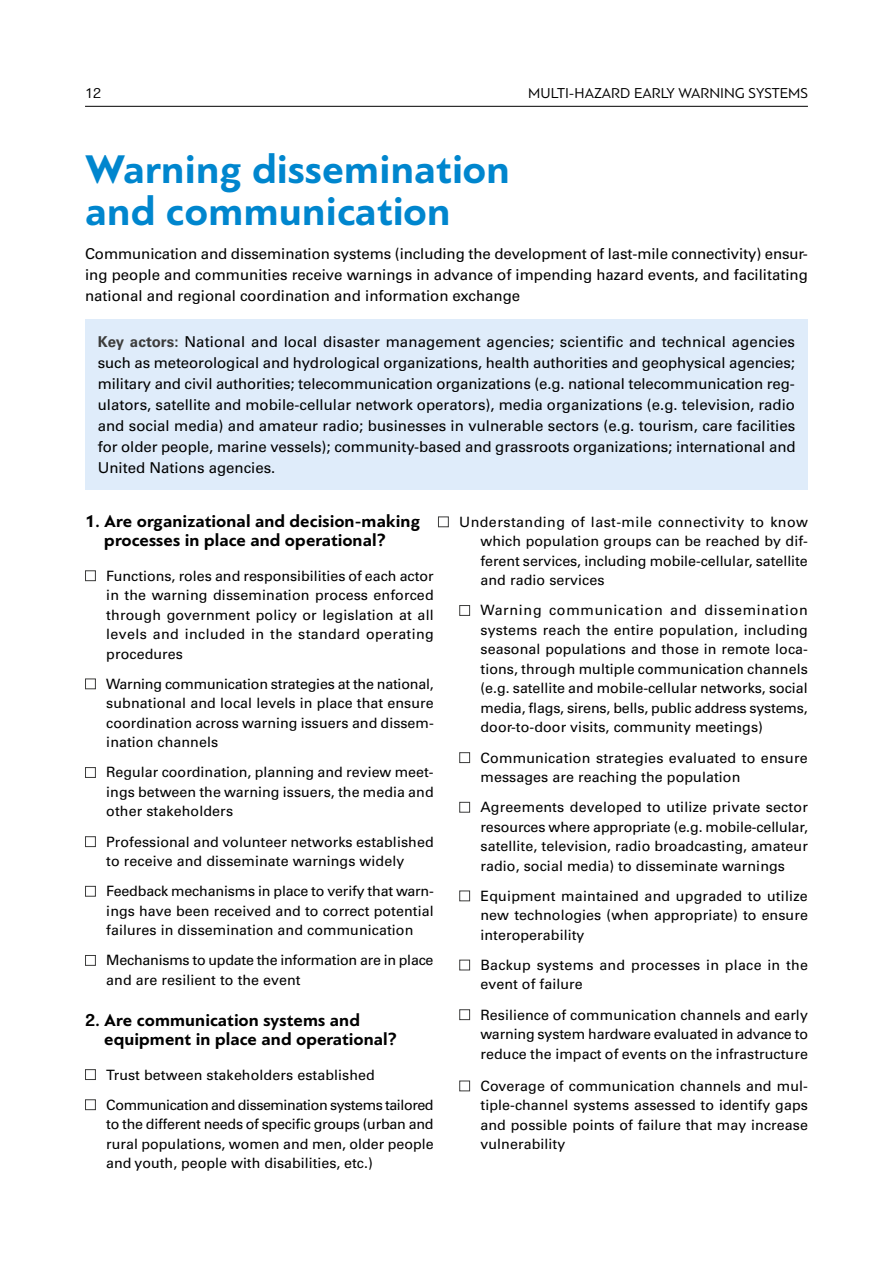
<style>
.page{position:relative;width:893px;height:1263px;background:#fff}
.page>*{position:absolute;margin:0;border:0;box-sizing:border-box;transform-origin:0 0}
.t1{font:700 42px/42px "PF Bague Sans Pro";letter-spacing:.005em;color:#0086ce}
.t2{font:700 18px/19.5px "PF Bague Sans Pro";letter-spacing:.005em;color:#000}
.t3{font:15px/21px "Univers LTCYR 55 Roman";color:#000;text-align:justify}
.t4{font:15px "PF Bague Sans Pro";color:#000}
.t5{font:14.25px/19.5px "Univers LTCYR 55 Roman";letter-spacing:.005em;color:#000;text-align:justify}
.t6{font:14.25px/30.2px "Univers LTCYR 55 Roman";letter-spacing:-.03em;color:#000}
.t7{font:14.25px/19.5px "Univers LTCYR 55 Roman";letter-spacing:-.015em;color:#000}
.s1{font-family:"Univers LTCYR 65";font-weight:700;color:#3c3c3b}
</style>
<div class="page">
<hr style="left:85px;top:106px;width:723px;height:1px;background:#000">
<div style="left:85px;top:319px;width:723px;height:171px;background:#dfecfa"></div>
<div style="left:85px;top:570px;width:11px;height:11px;border:1px solid #3c3c3b"></div>
<div style="left:85px;top:678px;width:11px;height:11px;border:1px solid #3c3c3b"></div>
<div style="left:85px;top:767px;width:11px;height:11px;border:1px solid #3c3c3b"></div>
<div style="left:85px;top:836px;width:11px;height:11px;border:1px solid #3c3c3b"></div>
<div style="left:85px;top:886px;width:11px;height:11px;border:1px solid #3c3c3b"></div>
<div style="left:85px;top:955px;width:11px;height:11px;border:1px solid #3c3c3b"></div>
<div style="left:85px;top:1069px;width:11px;height:11px;border:1px solid #3c3c3b"></div>
<div style="left:85px;top:1099px;width:11px;height:11px;border:1px solid #3c3c3b"></div>
<div style="left:438px;top:516px;width:11px;height:11px;border:1px solid #3c3c3b"></div>
<div style="left:459px;top:605px;width:11px;height:11px;border:1px solid #3c3c3b"></div>
<div style="left:459px;top:752px;width:11px;height:11px;border:1px solid #3c3c3b"></div>
<div style="left:459px;top:802px;width:11px;height:11px;border:1px solid #3c3c3b"></div>
<div style="left:459px;top:890px;width:11px;height:11px;border:1px solid #3c3c3b"></div>
<div style="left:459px;top:960px;width:11px;height:10px;border:1px solid #3c3c3b"></div>
<div style="left:459px;top:1009px;width:11px;height:11px;border:1px solid #3c3c3b"></div>
<div style="left:459px;top:1080px;width:11px;height:11px;border:1px solid #3c3c3b"></div>
<p class="t4" style="left:85px;top:84px;width:18px">12</p>
<p class="t4" style="left:528px;top:84px;width:281px">MULTI-HAZARD EARLY WARNING SYSTEMS</p>
<h1 class="t1" style="left:85px;top:149px;width:426px">Warning dissemination and communication</h1>
<p class="t3" style="left:85px;top:242px;width:724px">Communication and dissemination systems (including the development of last-mile connectivity) ensur&shy;ing people and communities receive warnings in advance of impending hazard events, and facilitating national and regional coordination and information exchange</p>
<p class="t3" style="left:98px;top:331px;width:699px"><span class="s1">Key actors:</span> National and local disaster management agencies; scientific and technical agencies such as meteorological and hydrological organizations, health authorities and geophysical agencies; military and civil authorities; telecommunication organizations (e.g. national telecommunication reg&shy;ulators, satellite and mobile-cellular network operators), media organizations (e.g. television, radio and social media) and amateur radio; businesses in vulnerable sectors (e.g. tourism, care facilities for older people, marine vessels); community-based and grassroots organizations; international and United Nations agencies.</p>
<p class="t2" style="left:104px;top:511px;width:317px;text-indent:-19px">1. Are organizational and decision-making processes in place and operational?</p>
<p class="t5" style="left:106px;top:565px;width:329px">Functions, roles and responsibilities of each actor in the warning dissemination process enforced through government policy or legislation at all levels and included in the standard operating procedures</p>
<p class="t5" style="left:106px;top:673px;width:329px">Warning communication strategies at the national, subnational and local levels in place that ensure coordination across warning issuers and dissem&shy;ination channels</p>
<p class="t5" style="left:106px;top:762px;width:329px">Regular coordination, planning and review meet&shy;ings between the warning issuers, the media and other stakeholders</p>
<p class="t5" style="left:106px;top:831px;width:329px">Professional and volunteer networks established to receive and disseminate warnings widely</p>
<p class="t5" style="left:106px;top:881px;width:329px">Feedback mechanisms in place to verify that warn&shy;ings have been received and to correct potential failures in dissemination and communication</p>
<p class="t7" style="left:106px;top:950px;width:329px">Mechanisms to update the information are in place and are resilient to the event</p>
<p class="t2" style="left:104px;top:1010px;width:294px;text-indent:-19px">2. Are communication systems and equipment in place and operational?</p>
<p class="t6" style="left:106px;top:1059px;width:329px">Trust between stakeholders established<br>Communication and dissemination systems tailored</p>
<p class="t5" style="left:106px;top:1114px;width:329px">to the different needs of specific groups (urban and rural populations, women and men, older people and youth, people with disabilities, etc.)</p>
<p class="t5" style="left:480px;top:511px;width:329px;text-indent:-21px">Understanding of last-mile connectivity to know which population groups can be reached by dif&shy;ferent services, including mobile-cellular, satellite and radio services</p>
<p class="t5" style="left:480px;top:600px;width:329px">Warning communication and dissemination systems reach the entire population, including seasonal populations and those in remote loca&shy;tions, through multiple communication channels (e.g. satellite and mobile-cellular networks, social media, flags, sirens, bells, public address systems, door-to-door visits, community meetings)</p>
<p class="t5" style="left:480px;top:747px;width:329px">Communication strategies evaluated to ensure messages are reaching the population</p>
<p class="t5" style="left:480px;top:797px;width:329px">Agreements developed to utilize private sector resources where appropriate (e.g. mobile-cellular, satellite, television, radio broadcasting, amateur radio, social media) to disseminate warnings</p>
<p class="t5" style="left:480px;top:885px;width:329px">Equipment maintained and upgraded to utilize new technologies (when appropriate) to ensure interoperability</p>
<p class="t5" style="left:480px;top:954px;width:329px">Backup systems and processes in place in the event of failure</p>
<p class="t5" style="left:480px;top:1004px;width:329px">Resilience of communication channels and early warning system hardware evaluated in advance to reduce the impact of events on the infrastructure</p>
<p class="t5" style="left:480px;top:1075px;width:329px">Coverage of communication channels and mul&shy;tiple-channel systems assessed to identify gaps and possible points of failure that may increase vulnerability</p>
</div>
